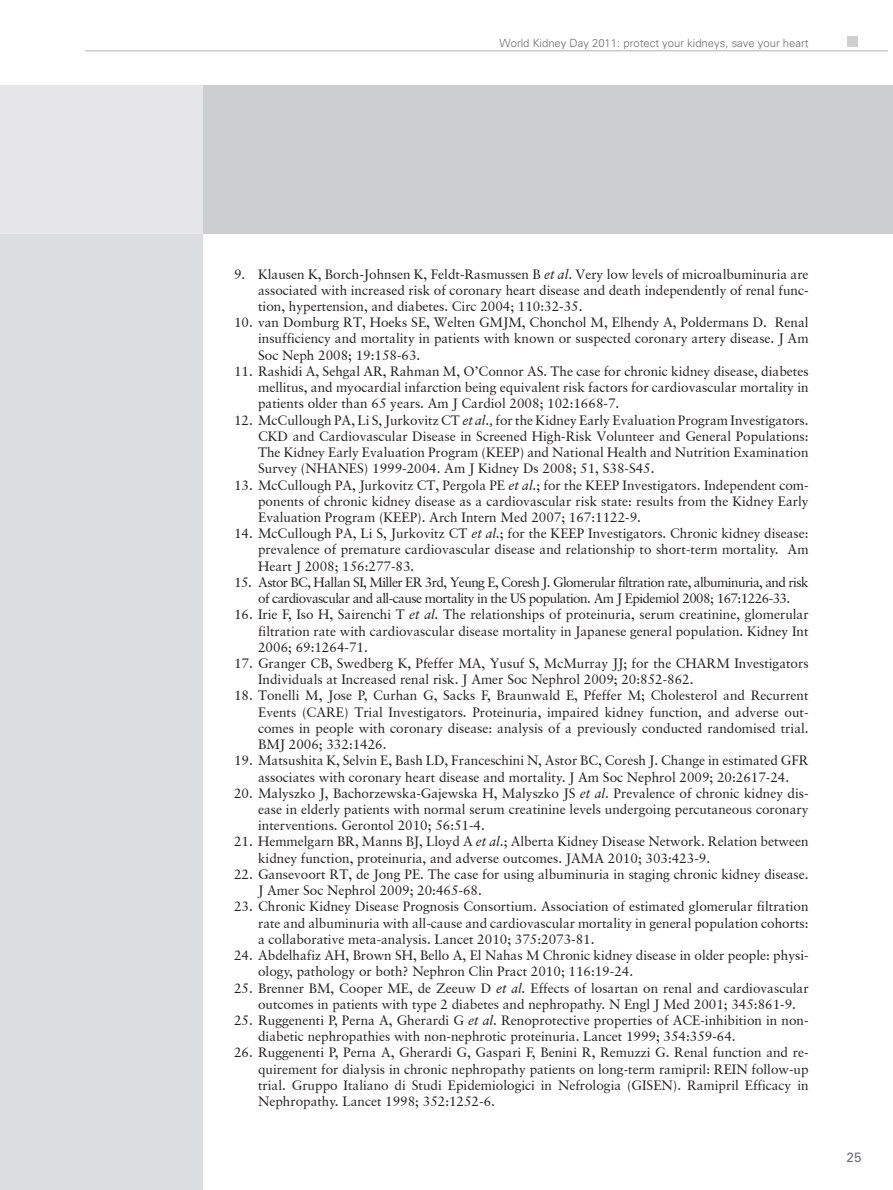
<style>
.page{position:relative;width:893px;height:1190px;background:#fff}
.page>*{position:absolute;margin:0;border:0;box-sizing:border-box;transform-origin:0 0}
.referencias-texto{font:13.5px/16.2px "Garamond Retrospective S Si";color:#231f20;text-align:justify}
.referencias-texto-2{font:13.5px/16.2px "Garamond Retrospective S Si";letter-spacing:-.04em;color:#231f20;text-align:center}
.t1{font:13.5px "Univers LT Std";color:#6c6d70}
.t2{font:300 11.25px "Univers LT Std";color:#6c6d70}
.s1{font-style:italic}
</style>
<div class="page">
<div style="left:0;top:85px;width:202px;height:1104px;background:#dcdddf"></div>
<div style="left:0;top:85px;width:892px;height:148px;background:linear-gradient(to right,#e0e0e2,#c6c7c9)"></div>
<hr style="left:0;top:85px;width:1px;height:148px;background:#cdced0">
<div style="left:846px;top:36px;width:11px;height:11px;background:#cfcfd1"></div>
<hr style="left:85px;top:51px;width:802px;height:1px;background:#b2b3b7">
<p class="t2" style="left:499px;top:36px;width:310px">World Kidney Day 2011: protect your kidneys, save your heart</p>
<p class="referencias-texto" style="left:258px;top:265px;width:552px;text-indent:-24px">9. Klausen K, Borch-Johnsen K, Feldt-Rasmussen B <span class="s1">et al</span>. Very low levels of microalbuminuria are associated with increased risk of coronary heart disease and death independently of renal func&shy;tion, hypertension, and diabetes. Circ 2004; 110:32-35.</p>
<p class="referencias-texto" style="left:258px;top:314px;width:552px;text-indent:-24px">10. van Domburg RT, Hoeks SE, Welten GMJM, Chonchol M, Elhendy A, Poldermans D. Renal insufficiency and mortality in patients with known or suspected coronary artery disease. J Am Soc Neph 2008; 19:158-63.</p>
<p class="referencias-texto" style="left:258px;top:363px;width:552px;text-indent:-24px">11. Rashidi A, Sehgal AR, Rahman M, O’Connor AS. The case for chronic kidney disease, diabetes mellitus, and myocardial infarction being equivalent risk factors for cardiovascular mortality in patients older than 65 years. Am J Cardiol 2008; 102:1668-7.</p>
<p class="referencias-texto" style="left:258px;top:411px;width:552px;text-indent:-24px">12. McCullough PA, Li S, Jurkovitz CT <span class="s1">et al.,</span> for the Kidney Early Evaluation Program Investigators.<br>CKD and Cardiovascular Disease in Screened High-Risk Volunteer and General Populations:<br>The Kidney Early Evaluation Program (KEEP) and National Health and Nutrition Examination Survey (NHANES) 1999-2004. Am J Kidney Ds 2008; 51, S38-S45.</p>
<p class="referencias-texto" style="left:258px;top:476px;width:552px;text-indent:-24px">13. McCullough PA, Jurkovitz CT, Pergola PE <span class="s1">et al.</span>; for the KEEP Investigators. Independent com&shy;ponents of chronic kidney disease as a cardiovascular risk state: results from the Kidney Early Evaluation Program (KEEP). Arch Intern Med 2007; 167:1122-9.</p>
<p class="referencias-texto" style="left:258px;top:525px;width:552px;text-indent:-24px">14. McCullough PA, Li S, Jurkovitz CT <span class="s1">et al.</span>; for the KEEP Investigators. Chronic kidney disease: prevalence of premature cardiovascular disease and relationship to short-term mortality. Am Heart J 2008; 156:277-83.</p>
<p class="referencias-texto-2" style="left:234px;top:574px;width:576px">15. Astor BC, Hallan SI, Miller ER 3rd, Yeung E, Coresh J. Glomerular filtration rate, albuminuria, and risk of cardiovascular and all-cause mortality in the US population. Am J Epidemiol 2008; 167:1226-33.</p>
<p class="referencias-texto" style="left:258px;top:606px;width:552px;text-indent:-24px">16. Irie F, Iso H, Sairenchi T <span class="s1">et al.</span> The relationships of proteinuria, serum creatinine, glomerular filtration rate with cardiovascular disease mortality in Japanese general population. Kidney Int 2006; 69:1264-71.</p>
<p class="referencias-texto" style="left:258px;top:655px;width:552px;text-indent:-24px">17. Granger CB, Swedberg K, Pfeffer MA, Yusuf S, McMurray JJ; for the CHARM Investigators<br>Individuals at Increased renal risk. J Amer Soc Nephrol 2009; 20:852-862.</p>
<p class="referencias-texto" style="left:258px;top:687px;width:552px;text-indent:-24px">18. Tonelli M, Jose P, Curhan G, Sacks F, Braunwald E, Pfeffer M; Cholesterol and Recurrent Events (CARE) Trial Investigators. Proteinuria, impaired kidney function, and adverse out&shy;comes in people with coronary disease: analysis of a previously conducted randomised trial.<br>BMJ 2006; 332:1426.</p>
<p class="referencias-texto" style="left:234px;top:752px;width:576px;text-align:center">19. Matsushita K, Selvin E, Bash LD, Franceschini N, Astor BC, Coresh J. Change in estimated GFR associates with coronary heart disease and mortality. J Am Soc Nephrol 2009; 20:2617-24.</p>
<p class="referencias-texto" style="left:258px;top:784px;width:552px;text-indent:-24px">20. Malyszko J, Bachorzewska-Gajewska H, Malyszko JS <span class="s1">et al.</span> Prevalence of chronic kidney dis&shy;ease in elderly patients with normal serum creatinine levels undergoing percutaneous coronary interventions. Gerontol 2010; 56:51-4.</p>
<p class="referencias-texto" style="left:258px;top:833px;width:552px;text-indent:-24px">21. Hemmelgarn BR, Manns BJ, Lloyd A <span class="s1">et al.</span>; Alberta Kidney Disease Network. Relation between kidney function, proteinuria, and adverse outcomes. JAMA 2010; 303:423-9.</p>
<p class="referencias-texto" style="left:258px;top:866px;width:552px;text-indent:-24px">22. Gansevoort RT, de Jong PE. The case for using albuminuria in staging chronic kidney disease.<br>J Amer Soc Nephrol 2009; 20:465-68.</p>
<p class="referencias-texto" style="left:258px;top:898px;width:552px;text-indent:-24px">23. Chronic Kidney Disease Prognosis Consortium. Association of estimated glomerular filtration rate and albuminuria with all-cause and cardiovascular mortality in general population cohorts: a collaborative meta-analysis. Lancet 2010; 375:2073-81.</p>
<p class="referencias-texto" style="left:258px;top:947px;width:552px;text-indent:-24px">24. Abdelhafiz AH, Brown SH, Bello A, El Nahas M Chronic kidney disease in older people: physi&shy;ology, pathology or both? Nephron Clin Pract 2010; 116:19-24.</p>
<p class="referencias-texto" style="left:258px;top:979px;width:552px;text-indent:-24px">25. Brenner BM, Cooper ME, de Zeeuw D <span class="s1">et al.</span> Effects of losartan on renal and cardiovascular outcomes in patients with type 2 diabetes and nephropathy. N Engl J Med 2001; 345:861-9.</p>
<p class="referencias-texto" style="left:258px;top:1012px;width:552px;text-indent:-24px">25. Ruggenenti P, Perna A, Gherardi G <span class="s1">et al</span>. Renoprotective properties of ACE-inhibition in non&shy;diabetic nephropathies with non-nephrotic proteinuria. Lancet 1999; 354:359-64.</p>
<p class="referencias-texto" style="left:258px;top:1044px;width:552px;text-indent:-24px">26. Ruggenenti P, Perna A, Gherardi G, Gaspari F, Benini R, Remuzzi G. Renal function and re&shy;quirement for dialysis in chronic nephropathy patients on long-term ramipril: REIN follow-up trial. Gruppo Italiano di Studi Epidemiologici in Nefrologia (GISEN). Ramipril Efficacy in Nephropathy. Lancet 1998; 352:1252-6.</p>
<p class="t1" style="left:846px;top:1149px;width:17px">25</p>
</div>
